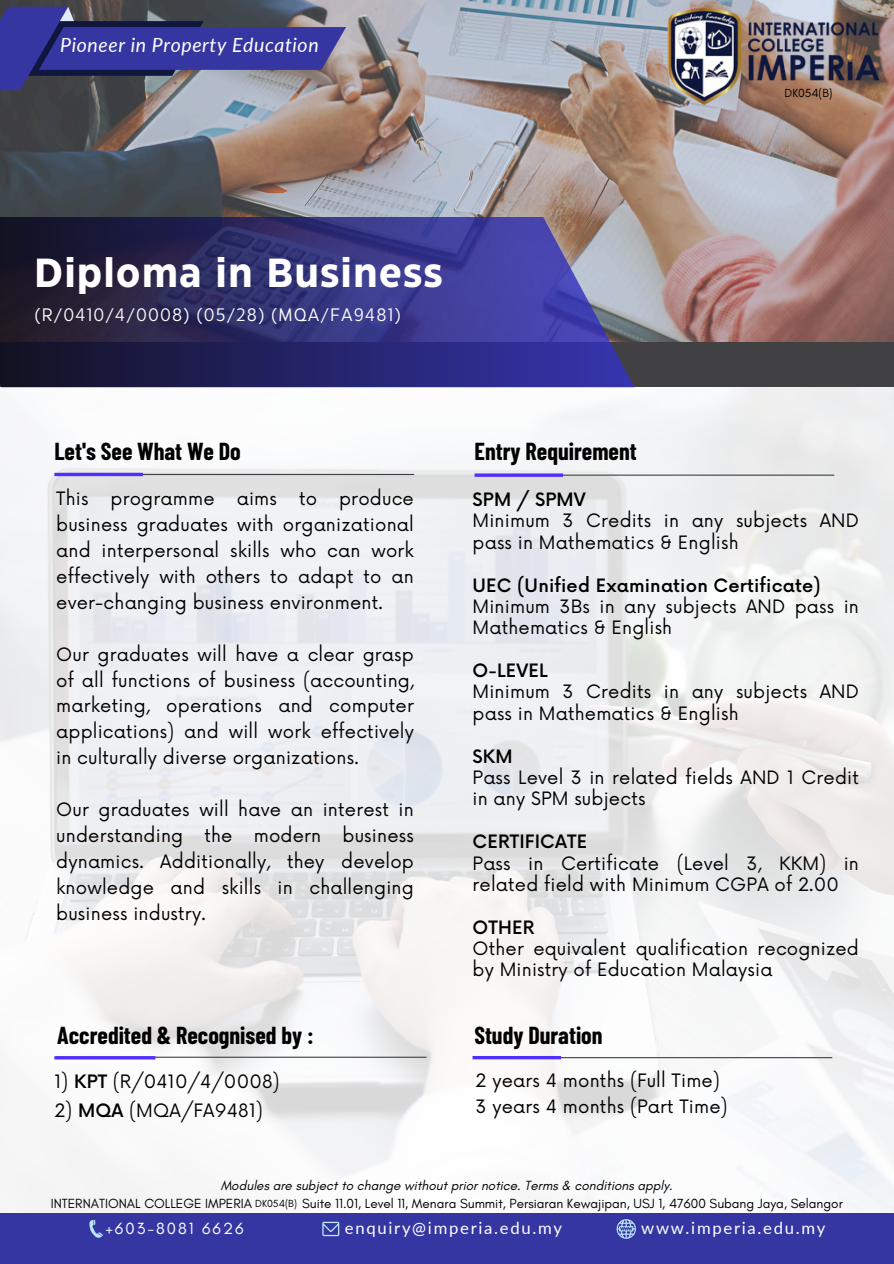
<style>
.page{position:relative;width:894px;height:1264px;background:#fff}
.page>*{position:absolute;margin:0;border:0;box-sizing:border-box;transform-origin:0 0}
.t1{font:700 40.5px "Eastman Grotesque";letter-spacing:.04em;color:#fff}
.t2{font:700 24px "Barlow Condensed";color:#000}
.t3{font:italic 19.5px "Lato";letter-spacing:.03em;color:#fff}
.t4{font:18px/25.8px "Now";letter-spacing:.01em;color:#000}
.t5{font:18px "Eastman Grotesque";letter-spacing:.065em;color:#fff}
.t6{font:500 18px "Now";letter-spacing:.01em;color:#000}
.t7{font:16.65px "Lato";letter-spacing:.105em;color:#fff}
.t8{font:16.5px "Glacial Indifference";letter-spacing:.125em;color:#fff}
.t9{font:13.5px "Glacial Indifference";color:#000}
.t10{font:italic 13.5px "Glacial Indifference";color:#000}
.t11{font:12px "Glacial Indifference";color:#000}
.t12{font:10.5px "Glacial Indifference";color:#000}
.s1{font-weight:500}
</style>
<div class="page">
<img style="left:0;top:387px;width:893px;height:826px">
<img style="left:0;top:0;width:893px;height:342px">
<div style="left:0;top:342px;width:893px;height:45px;background:#414042"></div>
<img style="left:655px;top:0;width:236px;height:117px">
<svg style="left:0;top:217px;width:634px;height:170px;background:#363470"></svg>
<svg style="left:0;top:7px;width:346px;height:83px;background:#4a4a8a"></svg>
<div style="left:0;top:1213px;width:893px;height:50px;background:#3636a3"></div>
<svg style="left:89px;top:1219px;width:14px;height:18px"></svg>
<svg style="left:322px;top:1221px;width:17px;height:15px"></svg>
<svg style="left:616px;top:1219px;width:19px;height:19px"></svg>
<hr style="left:56px;top:474px;width:358px;height:1px;background:#414042">
<hr style="left:54px;top:473px;width:89px;height:3px;background:#512dff">
<hr style="left:476px;top:474px;width:358px;height:1px;background:#414042">
<svg style="left:474px;top:473px;width:89px;height:4px"></svg>
<hr style="left:474px;top:1057px;width:358px;height:1px;background:#414042">
<svg style="left:472px;top:1055px;width:89px;height:4px"></svg>
<hr style="left:56px;top:1056px;width:370px;height:1px;background:#414042">
<hr style="left:54px;top:1056px;width:101px;height:3px;background:#512dff">
<h4 class="t3" style="left:60px;top:32px;width:260px">Pioneer in Property Education</h4>
<p class="t11" style="left:784px;top:85px;width:49px">DK054(B)</p>
<p class="t1" style="left:35px;top:257px;width:409px">Diploma in Business</p>
<h2 class="t5" style="left:35px;top:307px;width:367px">(R/0410/4/0008) (05/28) (MQA/FA9481)</h2>
<p class="t2" style="left:54px;top:436px;width:188px">Let's See What We Do</p>
<h1 class="t4" style="left:56px;top:487px;width:359px;text-align:justify">This programme aims to produce business graduates with organizational and interpersonal skills who can work effectively with others to adapt to an ever-changing business environment.</h1>
<h3 class="t4" style="left:56px;top:642px;width:359px;text-align:justify">Our graduates will have a clear grasp of all functions of business (accounting, marketing, operations and computer applications) and will work effectively in culturally diverse organizations.</h3>
<p class="t4" style="left:56px;top:797px;width:359px;text-align:justify">Our graduates will have an interest in understanding the modern business dynamics. Additionally, they develop knowledge and skills in challenging business industry.</p>
<p class="t2" style="left:57px;top:1019px;width:258px">Accredited &amp; Recognised by :</p>
<h2 class="t4" style="left:54px;top:1069px;width:227px">1) <span class="s1">KPT</span> (R/0410/4/0008)</h2>
<h2 class="t4" style="left:54px;top:1097px;width:210px">2) <span class="s1">MQA</span> (MQA/FA9481)</h2>
<h2 class="t2" style="left:474px;top:436px;width:164px">Entry Requirement</h2>
<h4 class="t4" style="left:472px;top:489px;width:388px;line-height:21.3px"><span class="s1">SPM / SPMV<br></span>Minimum 3 Credits in any subjects AND pass in Mathematics &amp; English</h4>
<h4 class="t4" style="left:472px;top:575px;width:388px;line-height:21.3px"><span class="s1">UEC (Unified Examination Certificate)<br></span>Minimum 3Bs in any subjects AND pass in<br>Mathematics &amp; English</h4>
<p class="t4" style="left:472px;top:660px;width:388px;line-height:21.3px"><span class="s1">O-LEVEL<br></span>Minimum 3 Credits in any subjects AND pass in Mathematics &amp; English</p>
<h2 class="t4" style="left:472px;top:746px;width:388px;line-height:21.3px"><span class="s1">SKM<br></span>Pass Level 3 in related fields AND 1 Credit in any SPM subjects</h2>
<h4 class="t4" style="left:472px;top:831px;width:388px;line-height:21.3px"><span class="s1">CERTIFICATE<br></span>Pass in Certificate (Level 3, KKM) in related field with Minimum CGPA of 2.00</h4>
<h4 class="t6" style="left:472px;top:917px;width:63px">OTHER</h4>
<h4 class="t4" style="left:472px;top:938px;width:388px;line-height:21.3px">Other equivalent qualification recognized by Ministry of Education Malaysia</h4>
<h4 class="t2" style="left:474px;top:1019px;width:130px">Study Duration</h4>
<h4 class="t4" style="left:475px;top:1068px;width:246px">2 years 4 months (Full Time)</h4>
<h4 class="t4" style="left:475px;top:1094px;width:253px">3 years 4 months (Part Time)</h4>
<p class="t10" style="left:221px;top:1177px;width:453px">Modules are subject to change without prior notice. Terms &amp; conditions apply.</p>
<p class="t9" style="left:51px;top:1195px;width:203px">INTERNATIONAL COLLEGE IMPERIA</p>
<p class="t12" style="left:255px;top:1197px;width:43px">DK054(B)</p>
<p class="t9" style="left:302px;top:1195px;width:542px">Suite 11.01, Level 11, Menara Summit, Persiaran Kewajipan, USJ 1, 47600 Subang Jaya, Selangor</p>
<p class="t8" style="left:105px;top:1218px;width:140px">+603-8081 6626</p>
<h4 class="t7" style="left:345px;top:1217px;width:219px">enquiry@imperia.edu.my</h4>
<p class="t7" style="left:641px;top:1217px;width:186px">www.imperia.edu.my</p>
</div>
